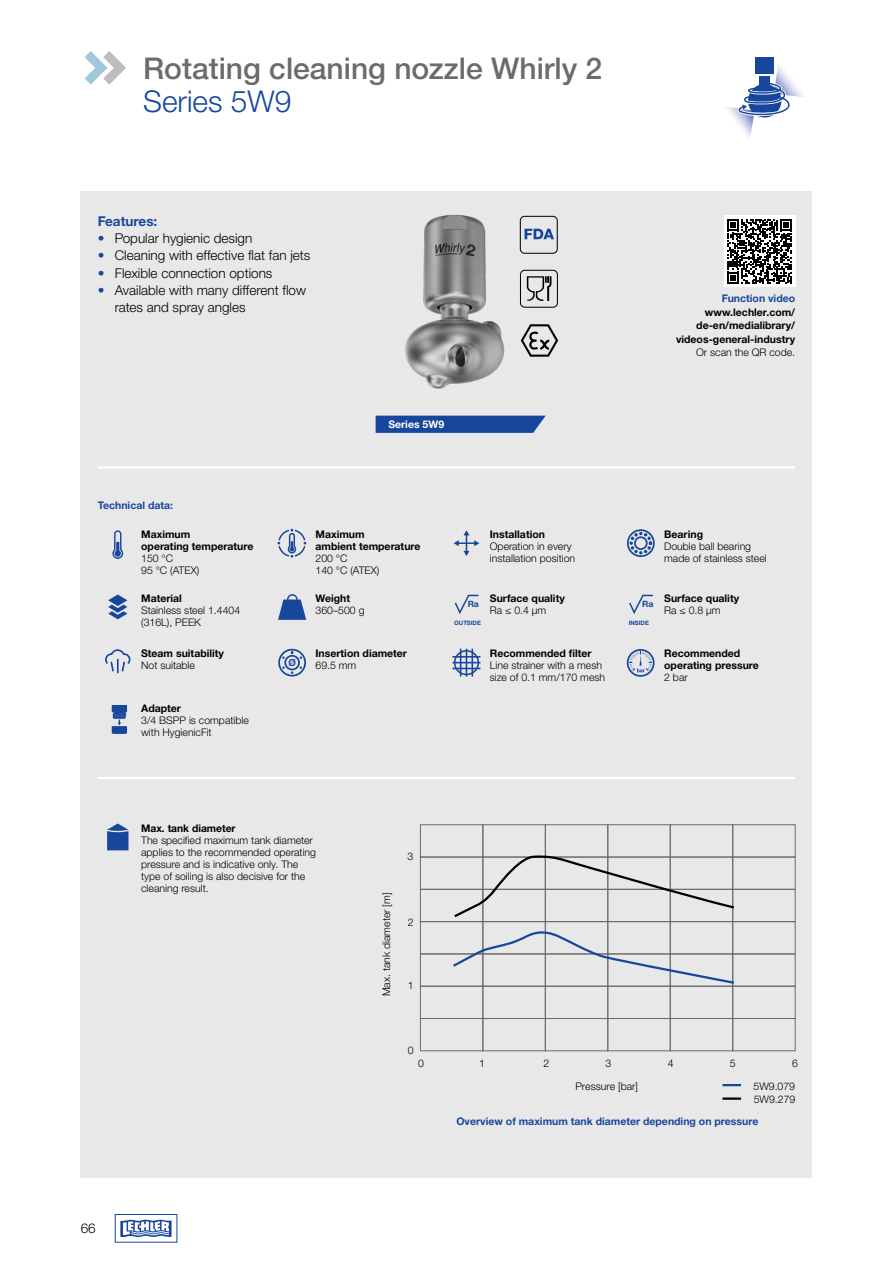
<style>
.page{position:relative;width:893px;height:1263px;background:#fff}
.page>*{position:absolute;margin:0;border:0;box-sizing:border-box;transform-origin:0 0}
.t1{font:500 30px "Helvetica Neue LTW1 G";color:#6b6b6b}
.t2{font:300 30px "Helvetica Neue LTW1 G";color:#18469d}
.t3{font:300 13.5px/17.2px "Helvetica Neue LTW1 G";color:#000}
.t4{font:700 13.5px "Helvetica Neue LTW1 G";color:#18469d}
.t5{font:300 10.5px/12px "Helvetica Neue LTW1 G";color:#000}
.t6{font:700 10.5px/12px "Helvetica Neue LTW1 G";color:#000}
.t7{font:700 10.5px "Helvetica Neue LTW1 G";color:#18469d}
.t8{font:700 10.5px "Helvetica Neue LTW1 G";color:#fff}
.t9{font:700 9.6px "Helvetica Neue LTW1 G";color:#18469d}
.t10{font:700 8.7px "Helvetica Neue LTW1 G";color:#18469d}
.t11{font:700 6px "Helvetica Neue LTW1 G";color:#18469d}
.s1{color:#18469d}
</style>
<div class="page">
<div style="left:81px;top:191px;width:731px;height:987px;background:#e8e8e8"></div>
<img style="left:405px;top:214px;width:100px;height:175px">
<svg style="left:524px;top:229px;width:30px;height:10px"></svg>
<div style="left:520px;top:216px;width:38px;height:38px;border:1px solid #000;border-radius:4px"></div>
<div style="left:520px;top:270px;width:38px;height:38px;border:1px solid #000;border-radius:4px"></div>
<svg style="left:527px;top:276px;width:24px;height:25px"></svg>
<svg style="left:521px;top:324px;width:37px;height:33px"></svg>
<div style="left:724px;top:216px;width:71px;height:71px;background:#fff"></div>
<svg style="left:727px;top:219px;width:65px;height:65px"></svg>
<svg style="left:727px;top:58px;width:77px;height:80px"></svg>
<div style="left:756px;top:57px;width:18px;height:17px;background:#18469d"></div>
<div style="left:420px;top:857px;width:63px;height:32px;border:1px solid #6b6b6b"></div>
<div style="left:733px;top:857px;width:62px;height:32px;border:1px solid #6b6b6b"></div>
<div style="left:420px;top:824px;width:63px;height:33px;border:1px solid #6b6b6b"></div>
<div style="left:483px;top:824px;width:62px;height:33px;border:1px solid #6b6b6b"></div>
<div style="left:545px;top:824px;width:63px;height:33px;border:1px solid #6b6b6b"></div>
<div style="left:608px;top:824px;width:62px;height:33px;border:1px solid #6b6b6b"></div>
<div style="left:670px;top:824px;width:63px;height:33px;border:1px solid #6b6b6b"></div>
<div style="left:733px;top:824px;width:62px;height:33px;border:1px solid #6b6b6b"></div>
<div style="left:420px;top:889px;width:63px;height:33px;border:1px solid #6b6b6b"></div>
<div style="left:733px;top:889px;width:62px;height:33px;border:1px solid #6b6b6b"></div>
<div style="left:420px;top:921px;width:63px;height:33px;border:1px solid #6b6b6b"></div>
<div style="left:483px;top:921px;width:62px;height:33px;border:1px solid #6b6b6b"></div>
<div style="left:545px;top:921px;width:63px;height:33px;border:1px solid #6b6b6b"></div>
<div style="left:608px;top:921px;width:62px;height:33px;border:1px solid #6b6b6b"></div>
<div style="left:670px;top:921px;width:63px;height:33px;border:1px solid #6b6b6b"></div>
<div style="left:733px;top:921px;width:62px;height:33px;border:1px solid #6b6b6b"></div>
<div style="left:420px;top:954px;width:63px;height:32px;border:1px solid #6b6b6b"></div>
<div style="left:733px;top:954px;width:62px;height:32px;border:1px solid #6b6b6b"></div>
<div style="left:420px;top:986px;width:63px;height:33px;border:1px solid #6b6b6b"></div>
<div style="left:483px;top:986px;width:62px;height:33px;border:1px solid #6b6b6b"></div>
<div style="left:545px;top:986px;width:63px;height:33px;border:1px solid #6b6b6b"></div>
<div style="left:608px;top:986px;width:62px;height:33px;border:1px solid #6b6b6b"></div>
<div style="left:670px;top:986px;width:63px;height:33px;border:1px solid #6b6b6b"></div>
<div style="left:733px;top:986px;width:62px;height:33px;border:1px solid #6b6b6b"></div>
<div style="left:420px;top:1018px;width:63px;height:33px;border:1px solid #6b6b6b"></div>
<div style="left:483px;top:1018px;width:62px;height:33px;border:1px solid #6b6b6b"></div>
<div style="left:545px;top:1018px;width:63px;height:33px;border:1px solid #6b6b6b"></div>
<div style="left:608px;top:1018px;width:62px;height:33px;border:1px solid #6b6b6b"></div>
<div style="left:670px;top:1018px;width:63px;height:33px;border:1px solid #6b6b6b"></div>
<div style="left:733px;top:1018px;width:62px;height:33px;border:1px solid #6b6b6b"></div>
<hr style="left:722px;top:1097px;width:19px;height:3px;background:#000">
<svg style="left:722px;top:1084px;width:19px;height:2px"></svg>
<svg style="left:451px;top:929px;width:285px;height:56px"></svg>
<svg style="left:452px;top:854px;width:285px;height:65px"></svg>
<svg style="left:107px;top:823px;width:21px;height:27px"></svg>
<svg style="left:85px;top:51px;width:41px;height:34px"></svg>
<hr style="left:98px;top:466px;width:697px;height:2px;background:#fff">
<hr style="left:98px;top:777px;width:697px;height:2px;background:#fff">
<svg style="left:112px;top:530px;width:11px;height:29px"></svg>
<svg style="left:108px;top:594px;width:19px;height:25px"></svg>
<svg style="left:105px;top:649px;width:26px;height:24px"></svg>
<svg style="left:277px;top:529px;width:29px;height:29px"></svg>
<svg style="left:278px;top:594px;width:29px;height:26px"></svg>
<div style="left:278px;top:649px;width:28px;height:27px;border:2px solid #18469d;border-radius:50%"></div>
<div style="left:284px;top:655px;width:16px;height:15px;border:2px solid #18469d;border-radius:50%"></div>
<div style="left:281px;top:651px;width:22px;height:23px;border:3px dashed #18469d;border-radius:50%"></div>
<svg style="left:454px;top:530px;width:25px;height:26px"></svg>
<svg style="left:454px;top:594px;width:25px;height:20px"></svg>
<svg style="left:452px;top:649px;width:28px;height:28px"></svg>
<hr style="left:452px;top:656px;width:28px;height:2px;background:#18469d">
<div style="left:627px;top:529px;width:28px;height:28px;border:2px solid #18469d;border-radius:50%"></div>
<div style="left:634px;top:536px;width:14px;height:14px;border:2px solid #18469d;border-radius:50%"></div>
<div style="left:629px;top:532px;width:23px;height:22px;border:3px dashed #18469d;border-radius:50%"></div>
<svg style="left:629px;top:594px;width:24px;height:20px"></svg>
<svg style="left:627px;top:649px;width:27px;height:28px"></svg>
<svg style="left:111px;top:705px;width:16px;height:28px"></svg>
<svg style="left:376px;top:416px;width:170px;height:17px"></svg>
<div style="left:115px;top:1214px;width:62px;height:28px;border:1px solid #18469d"></div>
<svg style="left:120px;top:1219px;width:52px;height:18px"></svg>
<h1 class="t1" style="left:143px;top:50px;width:461px">Rotating cleaning nozzle Whirly 2</h1>
<h1 class="t2" style="left:143px;top:83px;width:150px">Series 5W9</h1>
<p class="t4" style="left:98px;top:213px;width:61px">Features:</p>
<p class="t3" style="left:98px;top:230px;width:156px"><span class="s1">•</span> Popular hygienic design</p>
<p class="t3" style="left:98px;top:247px;width:214px"><span class="s1">•</span> Cleaning with effective flat fan jets</p>
<p class="t3" style="left:98px;top:264px;width:176px"><span class="s1">•</span> Flexible connection options</p>
<p class="t3" style="left:115px;top:281px;width:193px;text-indent:-17px"><span class="s1">•</span> Available with many different flow rates and spray angles</p>
<p class="t8" style="left:388px;top:418px;width:57px">Series 5W9</p>
<p class="t7" style="left:722px;top:292px;width:75px">Function video</p>
<p class="t6" style="left:676px;top:305px;width:121px;line-height:13.5px;text-align:right">www.lechler.com/ de-en/medialibrary/ videos-general-industry</p>
<p class="t5" style="left:696px;top:347px;width:101px">Or scan the QR code.</p>
<p class="t7" style="left:98px;top:499px;width:77px">Technical data:</p>
<p class="t6" style="left:141px;top:528px;width:114px">Maximum<br>operating temperature</p>
<p class="t5" style="left:141px;top:552px;width:60px">150 °C<br>95 °C (ATEX)</p>
<p class="t6" style="left:141px;top:592px;width:42px">Material</p>
<p class="t5" style="left:141px;top:604px;width:101px">Stainless steel 1.4404 (316L), PEEK</p>
<p class="t6" style="left:141px;top:647px;width:84px">Steam suitability</p>
<p class="t5" style="left:141px;top:659px;width:55px">Not suitable</p>
<p class="t6" style="left:141px;top:703px;width:41px">Adapter</p>
<p class="t5" style="left:141px;top:715px;width:109px">3/4 BSPP is compatible with HygienicFit</p>
<p class="t9" style="left:288px;top:657px;width:9px">Ø</p>
<p class="t6" style="left:315px;top:528px;width:107px">Maximum<br>ambient temperature</p>
<p class="t5" style="left:315px;top:552px;width:65px">200 °C<br>140 °C (ATEX)</p>
<p class="t6" style="left:315px;top:592px;width:36px">Weight</p>
<p class="t5" style="left:315px;top:604px;width:51px">360–500 g</p>
<p class="t6" style="left:315px;top:647px;width:93px">Insertion diameter</p>
<p class="t5" style="left:315px;top:659px;width:42px">69.5 mm</p>
<p class="t6" style="left:490px;top:528px;width:57px">Installation</p>
<p class="t5" style="left:490px;top:540px;width:87px">Operation in every installation position</p>
<p class="t6" style="left:664px;top:528px;width:40px">Bearing</p>
<p class="t5" style="left:664px;top:540px;width:104px">Double ball bearing made of stainless steel</p>
<p class="t6" style="left:490px;top:592px;width:76px">Surface quality</p>
<p class="t5" style="left:490px;top:604px;width:58px">Ra ≤ 0.4 µm</p>
<p class="t10" style="left:468px;top:598px;width:13px">Ra</p>
<p class="t10" style="left:642px;top:598px;width:13px">Ra</p>
<p class="t11" style="left:454px;top:619px;width:28px">OUTSIDE</p>
<p class="t11" style="left:629px;top:619px;width:22px">INSIDE</p>
<p class="t6" style="left:490px;top:647px;width:103px">Recommended filter</p>
<p class="t5" style="left:490px;top:659px;width:117px">Line strainer with a mesh size of 0.1 mm/170 mesh</p>
<p class="t6" style="left:664px;top:592px;width:76px">Surface quality</p>
<p class="t5" style="left:664px;top:604px;width:58px">Ra ≤ 0.8 µm</p>
<p class="t6" style="left:664px;top:647px;width:96px">Recommended operating pressure</p>
<p class="t5" style="left:664px;top:671px;width:25px">2 bar</p>
<p class="t6" style="left:141px;top:822px;width:96px">Max. tank diameter</p>
<p class="t5" style="left:141px;top:834px;width:176px">The specified maximum tank diameter applies to the recommended operating pressure and is indicative only. The type of soiling is also decisive for the cleaning result.</p>
<p class="t5" style="left:380px;top:996px;width:105px;rotate:-90deg">Max. tank diameter [m]</p>
<p class="t5" style="left:407px;top:851px;width:7px">3</p>
<p class="t5" style="left:408px;top:916px;width:7px">2</p>
<p class="t5" style="left:408px;top:979px;width:7px">1</p>
<p class="t5" style="left:408px;top:1045px;width:7px">0</p>
<p class="t3" style="left:81px;top:1220px;width:17px">66</p>
<p class="t5" style="left:418px;top:1057px;width:7px">0</p>
<p class="t5" style="left:479px;top:1057px;width:7px">1</p>
<p class="t5" style="left:543px;top:1057px;width:7px">2</p>
<p class="t5" style="left:605px;top:1057px;width:7px">3</p>
<p class="t5" style="left:668px;top:1057px;width:7px">4</p>
<p class="t5" style="left:730px;top:1057px;width:7px">5</p>
<p class="t5" style="left:792px;top:1057px;width:7px">6</p>
<p class="t5" style="left:575px;top:1080px;width:64px">Pressure [bar]</p>
<p class="t5" style="left:753px;top:1080px;width:43px">5W9.079</p>
<p class="t5" style="left:754px;top:1093px;width:43px">5W9.279</p>
<p class="t7" style="left:456px;top:1114px;width:304px">Overview of maximum tank diameter depending on pressure</p>
</div>
